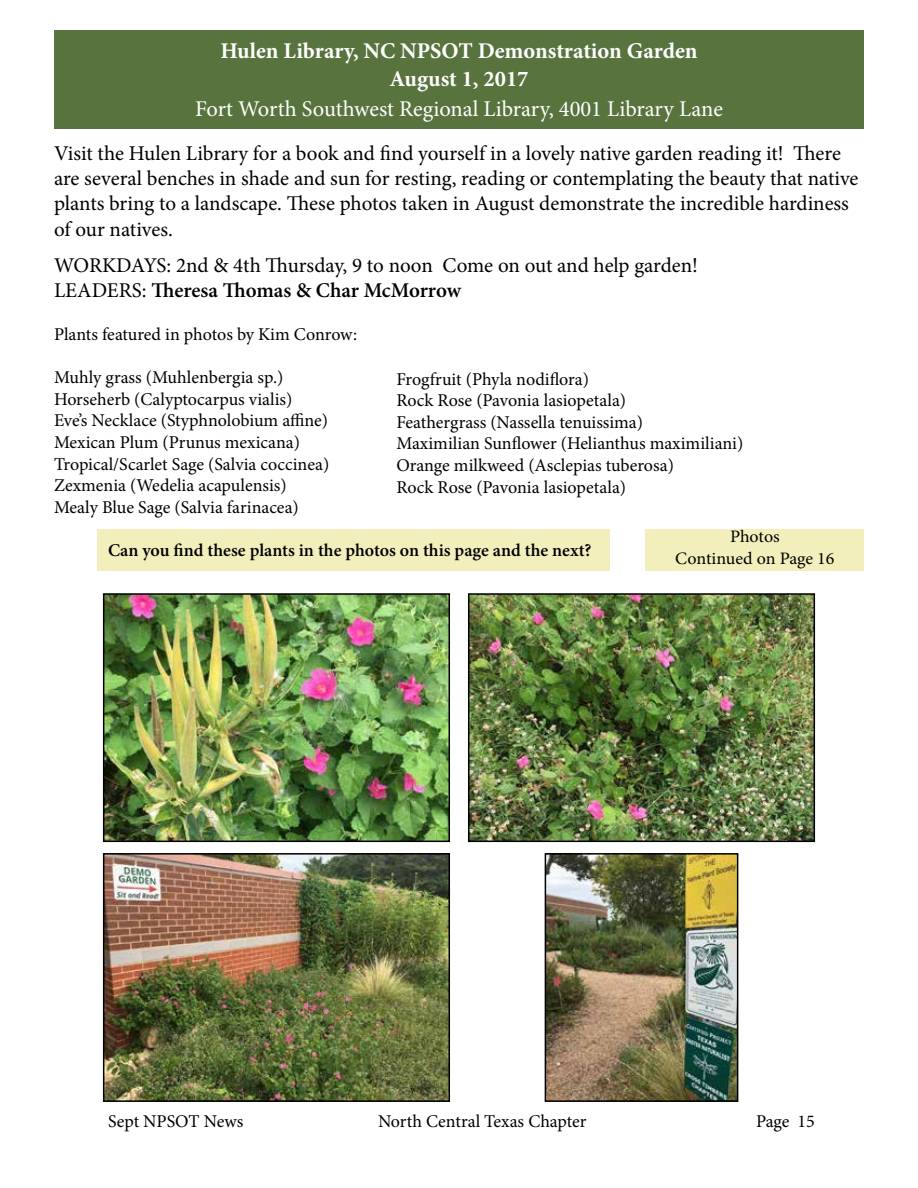
<style>
.page{position:relative;width:918px;height:1188px;background:#fff}
.page>*{position:absolute;margin:0;border:0;box-sizing:border-box;transform-origin:0 0}
.t1{font:700 22.5px/28.5px "Minion Pro";color:#fff;text-align:center}
.t2{font:22.5px "Minion Pro";color:#fff}
.t3{font:21px/25.2px "Minion Pro";letter-spacing:-.01em;color:#000}
.t4{font:18px/21.6px "Minion Pro";letter-spacing:-.005em;color:#000}
.t5{font:600 18px "Minion Pro";color:#000}
.t6{font:17.4px/21.6px "Minion Pro";letter-spacing:-.005em;color:#000;text-align:center}
.s1{font-weight:600}
</style>
<div class="page">
<div style="left:97px;top:529px;width:513px;height:41px;background:#f2efbd"></div>
<div style="left:54px;top:30px;width:810px;height:99px;background:#59733f"></div>
<div style="left:646px;top:529px;width:218px;height:41px;background:#f2efbd"></div>
<img style="left:106px;top:596px;width:341px;height:243px">
<div style="left:103px;top:593px;width:347px;height:249px;border:2px solid #000"></div>
<img style="left:106px;top:856px;width:341px;height:243px">
<div style="left:103px;top:853px;width:347px;height:249px;border:2px solid #000"></div>
<img style="left:471px;top:596px;width:341px;height:243px">
<div style="left:468px;top:593px;width:347px;height:249px;border:2px solid #000"></div>
<img style="left:548px;top:856px;width:187px;height:243px">
<div style="left:545px;top:853px;width:193px;height:249px;border:2px solid #000"></div>
<p class="t1" style="left:220px;top:36px;width:479px">Hulen Library, NC NPSOT Demonstration Garden<br>August 1, 2017</p>
<p class="t2" style="left:195px;top:94px;width:529px">Fort Worth Southwest Regional Library, 4001 Library Lane</p>
<p class="t3" style="left:54px;top:141px;width:806px">Visit the Hulen Library for a book and find yourself in a lovely native garden reading it! There are several benches in shade and sun for resting, reading or contemplating the beauty that native plants bring to a landscape. These photos taken in August demonstrate the incredible hardiness of our natives.</p>
<p class="t3" style="left:54px;top:252px;width:646px">WORKDAYS: 2nd &amp; 4th Thursday, 9 to noon Come on out and help garden!<br>LEADERS: <span class="s1">Theresa Thomas &amp; Char McMorrow</span></p>
<p class="t4" style="left:54px;top:324px;width:305px">Plants featured in photos by Kim Conrow:</p>
<p class="t4" style="left:54px;top:367px;width:277px">Muhly grass (Muhlenbergia sp.)<br>Horseherb (Calyptocarpus vialis)<br>Eve’s Necklace (Styphnolobium affine)<br>Mexican Plum (Prunus mexicana)<br>Tropical/Scarlet Sage (Salvia coccinea)<br>Zexmenia (Wedelia acapulensis)<br>Mealy Blue Sage (Salvia farinacea)</p>
<p class="t5" style="left:108px;top:538px;width:485px">Can you find these plants in the photos on this page and the next?</p>
<p class="t4" style="left:396px;top:368px;width:348px">Frogfruit (Phyla nodiflora)<br>Rock Rose (Pavonia lasiopetala)<br>Feathergrass (Nassella tenuissima)<br>Maximilian Sunflower (Helianthus maximiliani)<br>Orange milkweed (Asclepias tuberosa)<br>Rock Rose (Pavonia lasiopetala)</p>
<p class="t6" style="left:675px;top:526px;width:161px">Photos<br>Continued on Page 16</p>
<p class="t4" style="left:108px;top:1110px;width:137px">Sept NPSOT News</p>
<p class="t4" style="left:378px;top:1110px;width:210px">North Central Texas Chapter</p>
<p class="t4" style="left:756px;top:1110px;width:60px">Page 15</p>
</div>
